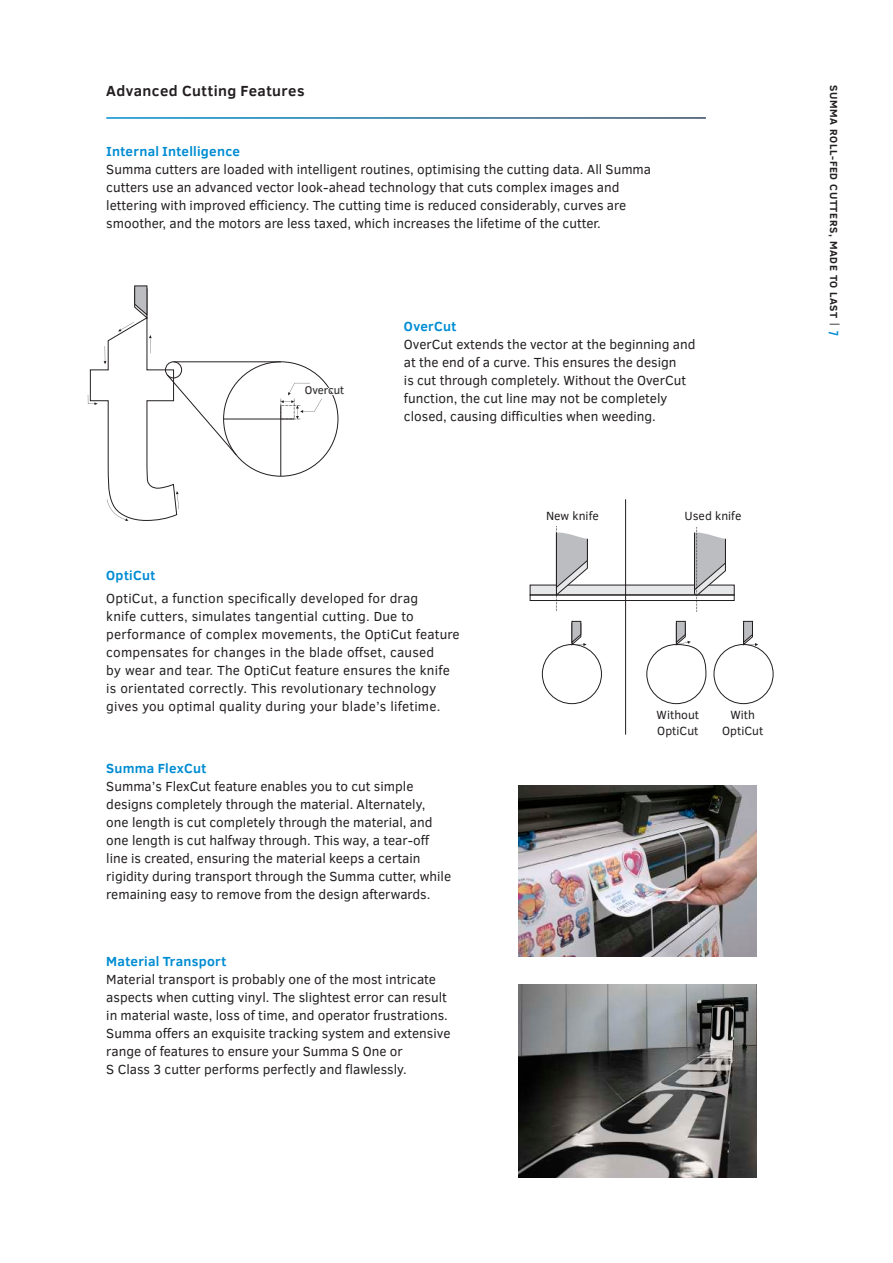
<style>
.page{position:relative;width:893px;height:1263px;background:#fff}
.page>*{position:absolute;margin:0;border:0;box-sizing:border-box;transform-origin:0 0}
.t1{font:700 15px "Clear Sans";letter-spacing:.03em;color:#231f20}
.t2{font:13.5px/18px "Clear Sans";color:#231f20}
.t3{font:700 13.5px "Clear Sans";letter-spacing:.02em;color:#008cd2}
.t4{font:12.15px/16.4px "Clear Sans";color:#231f20}
.t5{font:11.4px "Clear Sans";color:#231f20}
.t6{font:700 10.5px "Clear Sans";letter-spacing:.06em;color:#231f20}
.s1{font-weight:400}
.s2{font-family:"Rift";font-size:13.5px;color:#008cd2}
</style>
<div class="page">
<img style="left:518px;top:785px;width:239px;height:171px">
<img style="left:518px;top:985px;width:239px;height:193px">
<hr style="left:174px;top:362px;width:107px;height:1px;background:#231f20">
<svg style="left:88px;top:286px;width:149px;height:235px"></svg>
<hr style="left:224px;top:419px;width:70px;height:1px;background:#231f20">
<hr style="left:280px;top:405px;width:1px;height:71px;background:#231f20">
<svg style="left:281px;top:383px;width:41px;height:37px"></svg>
<div style="left:530px;top:585px;width:204px;height:10px;background:#e6e7e9"></div>
<div style="left:530px;top:585px;width:204px;height:10px;border:1px solid #231f20"></div>
<div style="left:530px;top:595px;width:204px;height:6px;border:1px solid #231f20"></div>
<svg style="left:679px;top:527px;width:56px;height:85px"></svg>
<svg style="left:541px;top:526px;width:62px;height:85px"></svg>
<div style="left:542px;top:644px;width:60px;height:60px;border:1px solid #231f20;border-radius:50%"></div>
<svg style="left:572px;top:621px;width:14px;height:25px"></svg>
<div style="left:647px;top:644px;width:59px;height:60px;border:1px solid #231f20;border-radius:50%"></div>
<svg style="left:676px;top:621px;width:15px;height:24px"></svg>
<div style="left:714px;top:644px;width:59px;height:60px;border:1px solid #231f20;border-radius:50%"></div>
<svg style="left:743px;top:621px;width:15px;height:25px"></svg>
<hr style="left:625px;top:499px;width:1px;height:236px;background:#231f20">
<p class="t1" style="left:106px;top:80px;width:200px">Advanced Cutting Features</p>
<p class="t3" style="left:106px;top:142px;width:135px">Internal Intelligence</p>
<p class="t2" style="left:106px;top:161px;width:546px">Summa cutters are loaded with intelligent routines, optimising the cutting data. All Summa cutters use an advanced vector look-ahead technology that cuts complex images and lettering with improved efficiency. The cutting time is reduced considerably, curves are smoother, and the motors are less taxed, which increases the lifetime of the cutter.</p>
<p class="t5" style="left:305px;top:383px;width:41px">Overcut</p>
<p class="t3" style="left:404px;top:317px;width:54px">OverCut</p>
<p class="t2" style="left:404px;top:335px;width:293px">OverCut extends the vector at the beginning and at the end of a curve. This ensures the design<br>is cut through completely. Without the OverCut function, the cut line may not be completely closed, causing difficulties when weeding.</p>
<p class="t4" style="left:546px;top:507px;width:54px">New knife</p>
<p class="t4" style="left:684px;top:507px;width:58px">Used knife</p>
<p class="t3" style="left:106px;top:566px;width:51px">OptiCut</p>
<p class="t2" style="left:106px;top:589px;width:355px">OptiCut, a function specifically developed for drag<br>knife cutters, simulates tangential cutting. Due to performance of complex movements, the OptiCut feature compensates for changes in the blade offset, caused<br>by wear and tear. The OptiCut feature ensures the knife is orientated correctly. This revolutionary technology gives you optimal quality during your blade’s lifetime.</p>
<p class="t3" style="left:106px;top:758px;width:102px">Summa FlexCut</p>
<p class="t2" style="left:106px;top:777px;width:346px">Summa’s FlexCut feature enables you to cut simple designs completely through the material. Alternately,<br>one length is cut completely through the material, and one length is cut halfway through. This way, a tear-off line is created, ensuring the material keeps a certain rigidity during transport through the Summa cutter, while remaining easy to remove from the design afterwards.</p>
<p class="t3" style="left:106px;top:951px;width:122px">Material Transport</p>
<p class="t2" style="left:106px;top:970px;width:346px">Material transport is probably one of the most intricate aspects when cutting vinyl. The slightest error can result in material waste, loss of time, and operator frustrations.<br>Summa offers an exquisite tracking system and extensive range of features to ensure your Summa S One or<br>S Class 3 cutter performs perfectly and flawlessly.</p>
<p class="t4" style="left:657px;top:706px;width:44px">Without<br>OptiCut</p>
<p class="t4" style="left:722px;top:706px;width:43px;text-align:center">With<br>OptiCut</p>
<p class="t6" style="left:842px;top:85px;width:252px;rotate:90deg">Summa ROLL-Fed cutters, made to LAST <span class="s1">|</span> <span class="s2">7</span></p>
</div>
